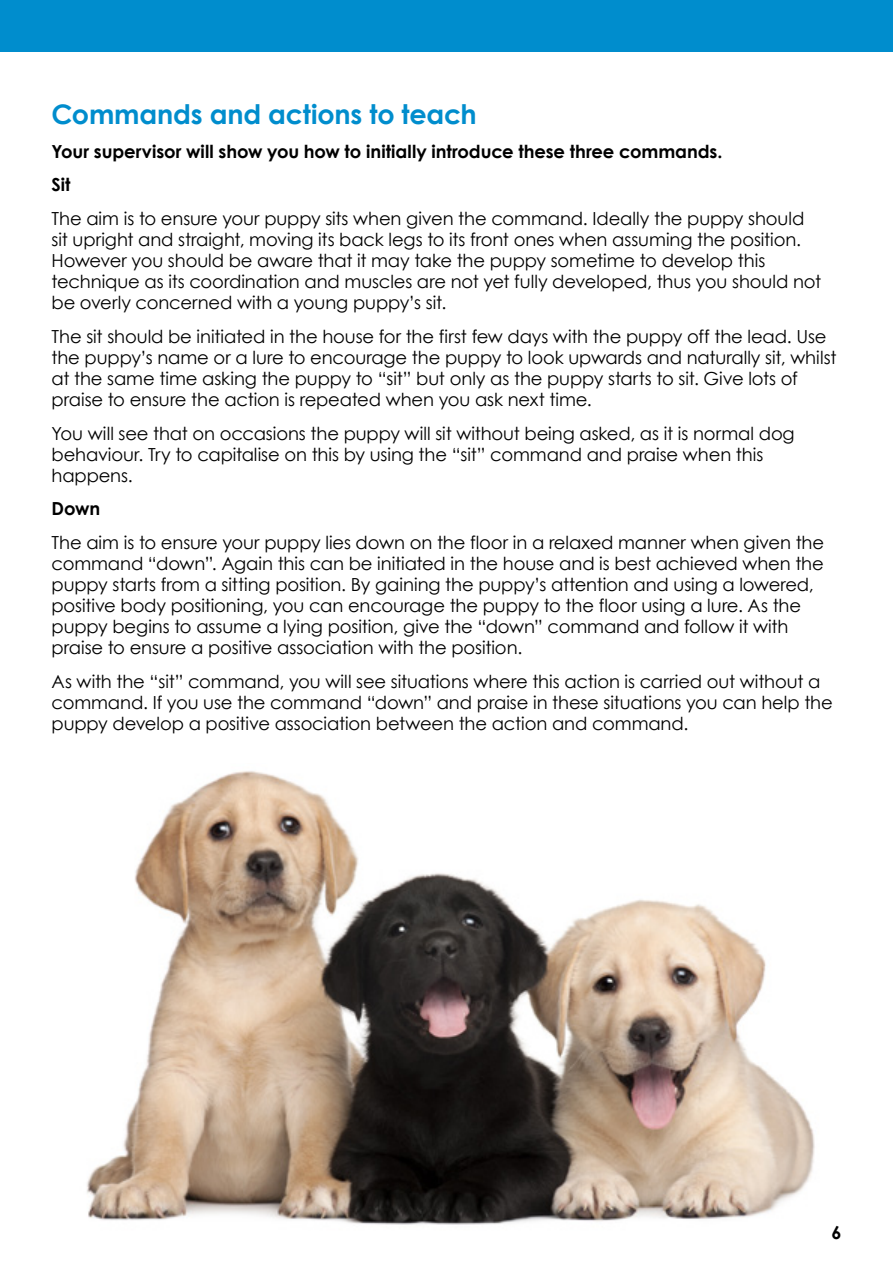
<style>
.page{position:relative;width:893px;height:1263px;background:#fff}
.page>*{position:absolute;margin:0;border:0;box-sizing:border-box;transform-origin:0 0}
.h4{font:700 27px "Century Gothic";letter-spacing:-.005em;color:#008dcd}
.p{font:18px/21px "Century Gothic";letter-spacing:-.005em;color:#000}
.p-2{font:700 18px "Century Gothic";letter-spacing:-.005em;color:#000}
</style>
<div class="page">
<div style="left:0;top:0;width:893px;height:52px;background:#008dcd"></div>
<img style="left:87px;top:771px;width:728px;height:454px">
<p class="h4" style="left:52px;top:97px;width:427px">Commands and actions to teach</p>
<p class="p-2" style="left:52px;top:140px;width:672px">Your supervisor will show you how to initially introduce these three commands.</p>
<p class="p-2" style="left:52px;top:174px;width:21px">Sit</p>
<p class="p" style="left:52px;top:208px;width:771px">The aim is to ensure your puppy sits when given the command. Ideally the puppy should sit upright and straight, moving its back legs to its front ones when assuming the position.<br>However you should be aware that it may take the puppy sometime to develop this technique as its coordination and muscles are not yet fully developed, thus you should not be overly concerned with a young puppy’s sit.</p>
<p class="p" style="left:52px;top:326px;width:787px">The sit should be initiated in the house for the first few days with the puppy off the lead. Use the puppy’s name or a lure to encourage the puppy to look upwards and naturally sit, whilst at the same time asking the puppy to “sit” but only as the puppy starts to sit. Give lots of praise to ensure the action is repeated when you ask next time.</p>
<p class="p" style="left:52px;top:422px;width:745px">You will see that on occasions the puppy will sit without being asked, as it is normal dog behaviour. Try to capitalise on this by using the “sit” command and praise when this happens.</p>
<p class="p-2" style="left:52px;top:498px;width:50px">Down</p>
<p class="p" style="left:52px;top:532px;width:774px">The aim is to ensure your puppy lies down on the floor in a relaxed manner when given the command “down”. Again this can be initiated in the house and is best achieved when the puppy starts from a sitting position. By gaining the puppy’s attention and using a lowered, positive body positioning, you can encourage the puppy to the floor using a lure. As the puppy begins to assume a lying position, give the “down” command and follow it with praise to ensure a positive association with the position.</p>
<p class="p" style="left:52px;top:671px;width:783px">As with the “sit” command, you will see situations where this action is carried out without a command. If you use the command “down” and praise in these situations you can help the puppy develop a positive association between the action and command.</p>
<p class="p-2" style="left:831px;top:1221px;width:12px">6</p>
</div>
